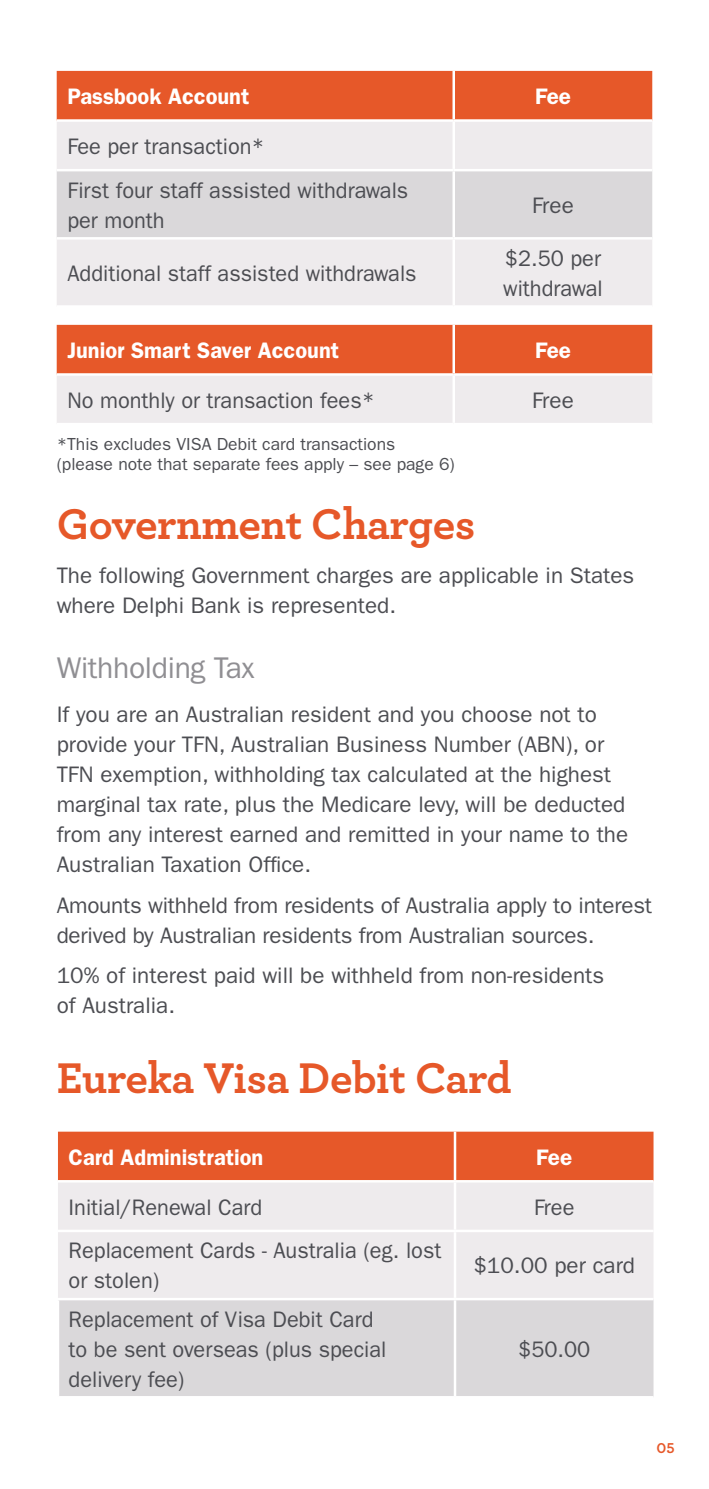
<style>
.page{position:relative;width:709px;height:1489px;background:#fff}
.page>*{position:absolute;margin:0;border:0;box-sizing:border-box;transform-origin:0 0}
._1_headline_-_N{font:700 45px "Archer";letter-spacing:-.01em;color:#e65829}
._2_headline{font:30px "Franklin Gothic";letter-spacing:-.01em;color:#908f93}
._4_text{font:22.5px/30px "Franklin Gothic";color:#4c4d52}
._4_text-2{font:600 22.5px "Franklin Gothic";color:#fff}
._6_disclaimer{font:17.5px/20px "Franklin Gothic";color:#4c4d52}
.t1{font:700 15px "Archer";color:#e65829}
</style>
<div class="page">
<div style="left:57px;top:71px;width:595px;height:48px;background:#e65829"></div>
<div style="left:57px;top:122px;width:595px;height:183px;background:#eeebed"></div>
<div style="left:57px;top:171px;width:595px;height:66px;background:#dad8da"></div>
<hr style="left:452px;top:71px;width:3px;height:48px;background:#fff">
<hr style="left:452px;top:122px;width:3px;height:47px;background:#fff">
<hr style="left:57px;top:169px;width:397px;height:2px;background:#fff">
<hr style="left:454px;top:169px;width:198px;height:2px;background:#fff">
<hr style="left:452px;top:171px;width:3px;height:66px;background:#fff">
<hr style="left:57px;top:237px;width:397px;height:2px;background:#fff">
<hr style="left:454px;top:237px;width:198px;height:2px;background:#fff">
<hr style="left:452px;top:239px;width:3px;height:66px;background:#fff">
<svg style="left:57px;top:325px;width:595px;height:98px;background:#e9a089"></svg>
<hr style="left:452px;top:325px;width:3px;height:48px;background:#fff">
<hr style="left:57px;top:373px;width:397px;height:3px;background:#fff">
<hr style="left:454px;top:373px;width:198px;height:3px;background:#fff">
<hr style="left:452px;top:376px;width:3px;height:47px;background:#fff">
<div style="left:58px;top:1131px;width:595px;height:48px;background:#e65829"></div>
<div style="left:58px;top:1183px;width:595px;height:114px;background:#eeebed"></div>
<div style="left:59px;top:1300px;width:594px;height:95px;background:#dad8da"></div>
<hr style="left:454px;top:1131px;width:2px;height:48px;background:#fff">
<hr style="left:454px;top:1182px;width:2px;height:47px;background:#fff">
<hr style="left:454px;top:1232px;width:2px;height:65px;background:#fff">
<hr style="left:58px;top:1229px;width:397px;height:3px;background:#fff">
<hr style="left:454px;top:1300px;width:2px;height:95px;background:#fff">
<hr style="left:455px;top:1229px;width:198px;height:3px;background:#fff">
<p class="_4_text-2" style="left:67px;top:83px;width:183px">Passbook Account</p>
<p class="_4_text-2" style="left:535px;top:83px;width:38px">Fee</p>
<p class="_4_text" style="left:67px;top:131px;width:199px">Fee per transaction*</p>
<p class="_4_text" style="left:67px;top:175px;width:342px">First four staff assisted withdrawals per month</p>
<p class="_4_text" style="left:532px;top:190px;width:43px">Free</p>
<p class="_4_text" style="left:67px;top:258px;width:351px">Additional staff assisted withdrawals</p>
<p class="_4_text" style="left:503px;top:243px;width:101px">$2.50 per withdrawal</p>
<p class="_4_text-2" style="left:67px;top:337px;width:273px">Junior Smart Saver Account</p>
<p class="_4_text-2" style="left:535px;top:337px;width:37px">Fee</p>
<p class="_4_text" style="left:67px;top:385px;width:309px">No monthly or transaction fees*</p>
<p class="_4_text" style="left:532px;top:385px;width:43px">Free</p>
<p class="_6_disclaimer" style="left:57px;top:434px;width:399px">*This excludes VISA Debit card transactions (please note that separate fees apply – see page 6)</p>
<p class="_1_headline_-_N" style="left:57px;top:488px;width:420px">Government Charges</p>
<p class="_4_text" style="left:57px;top:560px;width:579px">The following Government charges are applicable in States where Delphi Bank is represented.</p>
<p class="_2_headline" style="left:57px;top:650px;width:200px">Withholding Tax</p>
<p class="_4_text" style="left:57px;top:699px;width:573px">If you are an Australian resident and you choose not to provide your TFN, Australian Business Number (ABN), or TFN exemption, withholding tax calculated at the highest marginal tax rate, plus the Medicare levy, will be deducted from any interest earned and remitted in your name to the Australian Taxation Office.</p>
<p class="_4_text" style="left:57px;top:890px;width:597px">Amounts withheld from residents of Australia apply to interest derived by Australian residents from Australian sources.</p>
<p class="_4_text" style="left:57px;top:960px;width:549px">10% of interest paid will be withheld from non-residents of Australia.</p>
<p class="_1_headline_-_N" style="left:57px;top:1042px;width:456px">Eureka Visa Debit Card</p>
<p class="_4_text-2" style="left:69px;top:1143px;width:196px">Card Administration</p>
<p class="_4_text-2" style="left:536px;top:1143px;width:37px">Fee</p>
<p class="_4_text" style="left:69px;top:1191px;width:195px">Initial/Renewal Card</p>
<p class="_4_text" style="left:534px;top:1191px;width:42px">Free</p>
<p class="_4_text" style="left:69px;top:1235px;width:374px">Replacement Cards - Australia (eg. lost or stolen)</p>
<p class="_4_text" style="left:473px;top:1250px;width:163px">$10.00 per card</p>
<p class="_4_text" style="left:69px;top:1303px;width:319px">Replacement of Visa Debit Card to be sent overseas (plus special delivery fee)</p>
<p class="_4_text" style="left:518px;top:1333px;width:74px">$50.00</p>
<p class="t1" style="left:656px;top:1435px;width:20px">05</p>
</div>
